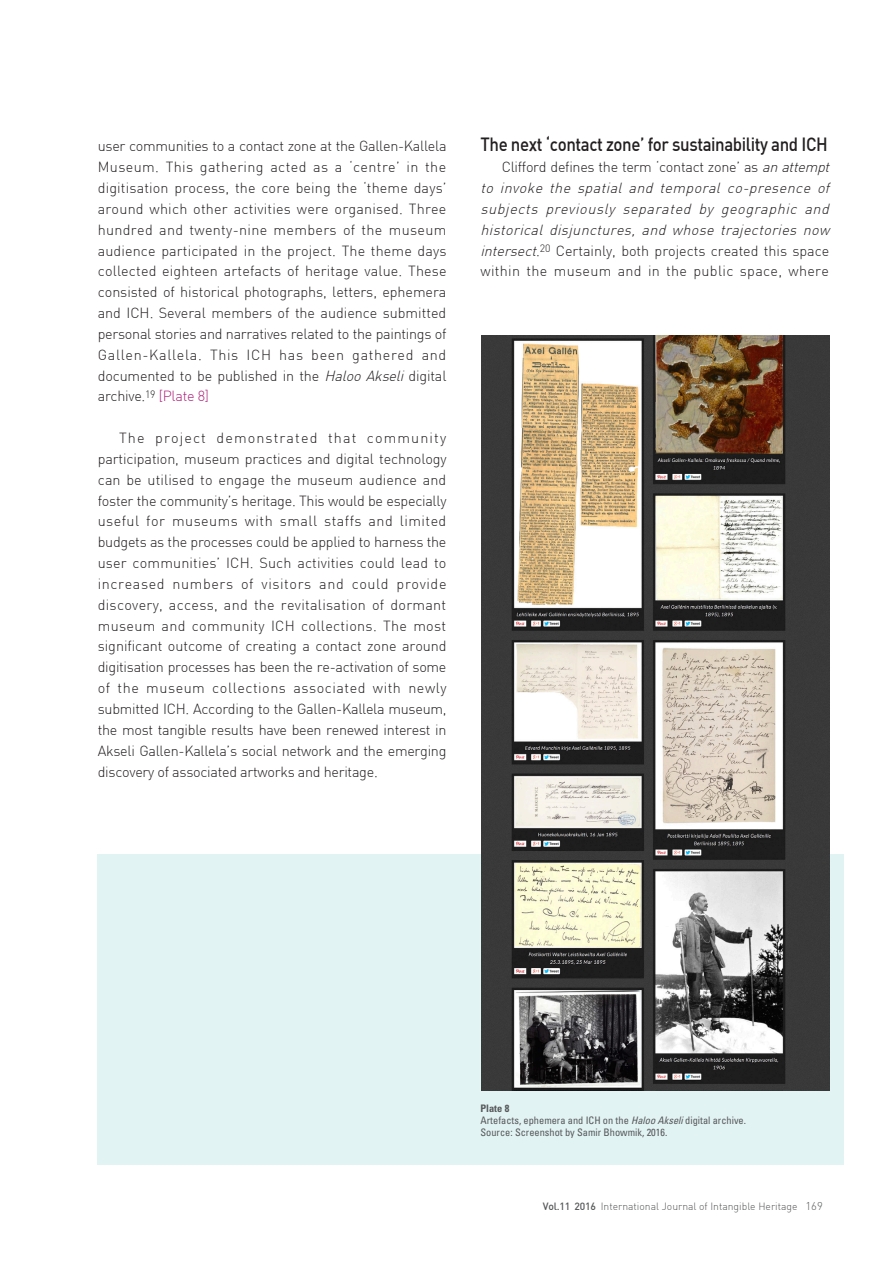
<style>
.page{position:relative;width:893px;height:1263px;background:#fff}
.page>*{position:absolute;margin:0;border:0;box-sizing:border-box;transform-origin:0 0}
.본문내용{font:18.75px "Dinmed";letter-spacing:-.025em;color:#231f20;scale:.9 1}
.본문내용-2{font:14.4px/20.9px "Dinlig";letter-spacing:-.02em;color:#231f20;text-align:justify}
.본문내용-3{font:italic 14.4px/20.9px "Dinlig";color:#231f20}
.캡션{font:condensed 10.35px "Univers";color:#57585a}
.t1{font:10.35px "Dinlig";color:#57585a}
.캡션-2{font:700 condensed 10.35px "Univers";color:#57585a}
.s1{font-style:italic}
.s2{color:#ad227a}
.s3{font-style:normal}
.s4{font-family:"Dinmed"}
.s5{font-family:"DIN";font-weight:300;font-size:11.25px}
</style>
<div class="page">
<div style="left:98px;top:855px;width:746px;height:310px;background:#e2f3f4"></div>
<img style="left:481px;top:336px;width:348px;height:754px">
<p class="본문내용-2" style="left:98px;top:136px;width:350px">user communities to a contact zone at the Gallen-Kallela Museum. This gathering acted as a ‘centre’ in the digitisation process, the core being the ‘theme days’ around which other activities were organised. Three hundred and twenty-nine members of the museum audience participated in the project. The theme days collected eighteen artefacts of heritage value. These consisted of historical photographs, letters, ephemera and ICH. Several members of the audience submitted personal stories and narratives related to the paintings of Gallen-Kallela. This ICH has been gathered and documented to be published in the <span class="s1">Haloo Akseli</span> digital archive.<sup>19</sup> <span class="s2">[Plate 8]</span></p>
<p class="본문내용-2" style="left:98px;top:427px;width:350px;text-indent:21px">The project demonstrated that community participation, museum practices and digital technology can be utilised to engage the museum audience and foster the community’s heritage. This would be especially useful for museums with small staffs and limited budgets as the processes could be applied to harness the user communities’ ICH. Such activities could lead to increased numbers of visitors and could provide discovery, access, and the revitalisation of dormant museum and community ICH collections. The most significant outcome of creating a contact zone around digitisation processes has been the re-activation of some of the museum collections associated with newly submitted ICH. According to the Gallen-Kallela museum, the most tangible results have been renewed interest in Akseli Gallen-Kallela’s social network and the emerging discovery of associated artworks and heritage.</p>
<p class="본문내용" style="left:480px;top:133px;width:387px">The next ‘contact zone’ for sustainability and ICH</p>
<p class="본문내용-3" style="left:480px;top:156px;width:354px;text-indent:21px"><span class="s3">Clifford defines the term ‘contact zone’ as</span> anattempt to invoke the spatial and temporal co-presence of subjects previously separated by geographic and historical disjunctures, and whose trajectories now intersect<span class="s3">.</span><sup>20</sup> <span class="s3">Certainly, both projects created this space within the museum and in the public space, where</span></p>
<p class="캡션-2" style="left:480px;top:1101px;width:30px">Plate 8</p>
<p class="캡션" style="left:480px;top:1114px;width:267px">Artefacts, ephemera and ICH on the <span class="s1">HalooAkseli</span>digital archive.</p>
<p class="캡션" style="left:480px;top:1126px;width:188px">Source: Screenshot by Samir Bhowmik, 2016.</p>
<p class="t1" style="left:543px;top:1199px;width:282px"><span class="s4">Vol.11 2016</span> International Journal of Intangible Heritage <span class="s5">169</span></p>
</div>
